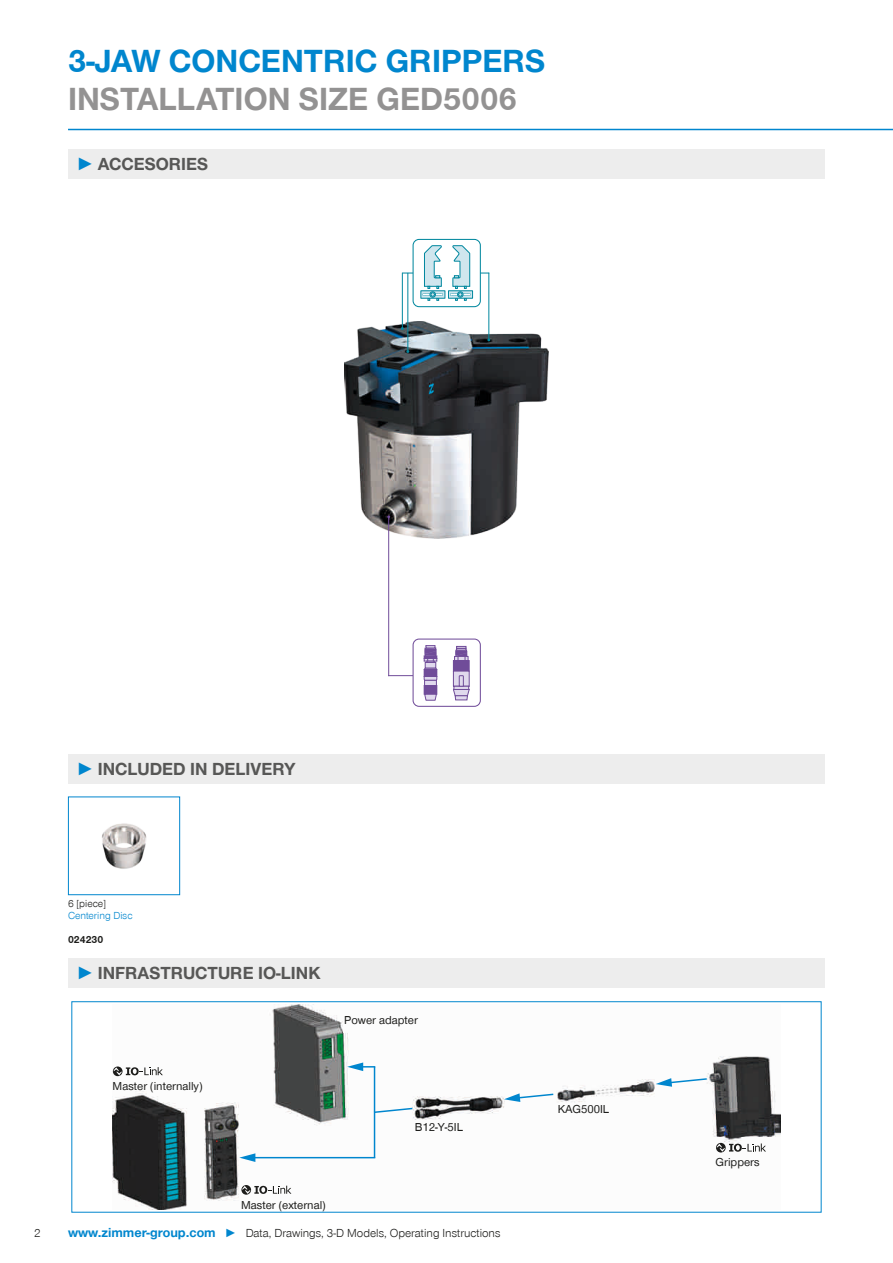
<style>
.page{position:relative;width:893px;height:1263px;background:#fff}
.page>*{position:absolute;margin:0;border:0;box-sizing:border-box;transform-origin:0 0}
.CB_AF_Headline_22_25{font:700 33px/37.5px "Zimmer Group Sans Global";color:#0086ce}
.t1{font:700 18px "Zimmer Group Sans Global";color:#575756}
.CB_AF_Seitenzahl_lin{font:300 12px "Zimmer Group Sans Global";color:#1d1d1b}
.t2{font:11.85px "Zimmer Group Sans Global";color:#1d1d1b}
.CB_AF_Beschreibungst{font:300 10.5px "Zimmer Group Sans Global";color:#0086ce}
.CB_AF_Text_7{font:300 10.5px "Zimmer Group Sans Global";color:#1d1d1b}
.CB_AF_Beschreibungst-2{font:700 10.5px "Zimmer Group Sans Global";color:#1d1d1b}
.s1{color:#939292}
.s2{font-family:"Zimmer Group Sans";color:#0086ce}
.s3{font-weight:700;font-size:13.5px;color:#0086ce}
.s4{color:#0086ce}
</style>
<div class="page">
<img style="left:344px;top:321px;width:205px;height:217px">
<hr style="left:402px;top:273px;width:87px;height:1px;background:#00879e">
<hr style="left:407px;top:273px;width:1px;height:79px;background:#00879e">
<hr style="left:488px;top:273px;width:1px;height:67px;background:#00879e">
<hr style="left:388px;top:517px;width:1px;height:159px;background:#704c99">
<hr style="left:402px;top:273px;width:1px;height:56px;background:#00879e">
<svg style="left:389px;top:675px;width:24px;height:1px"></svg>
<div style="left:413px;top:638px;width:68px;height:69px;border:1px solid #704c99;border-radius:6px"></div>
<div style="left:454px;top:656px;width:14px;height:5px;border:1px solid #704c99"></div>
<div style="left:453px;top:661px;width:16px;height:10px;background:#704c99"></div>
<div style="left:453px;top:660px;width:16px;height:11px;border:1px solid #704c99"></div>
<div style="left:453px;top:671px;width:16px;height:15px;background:#e0d9ed"></div>
<div style="left:453px;top:671px;width:16px;height:15px;border:1px solid #704c99"></div>
<svg style="left:453px;top:675px;width:17px;height:25px"></svg>
<div style="left:424px;top:669px;width:13px;height:7px;background:#704c99"></div>
<div style="left:425px;top:680px;width:11px;height:5px;background:#e0d9ed"></div>
<div style="left:424px;top:680px;width:13px;height:6px;border:1px solid #704c99"></div>
<div style="left:424px;top:685px;width:13px;height:9px;background:#704c99"></div>
<svg style="left:424px;top:676px;width:13px;height:4px"></svg>
<svg style="left:424px;top:694px;width:13px;height:6px"></svg>
<svg style="left:424px;top:645px;width:13px;height:24px"></svg>
<svg style="left:456px;top:646px;width:11px;height:14px"></svg>
<div style="left:413px;top:239px;width:67px;height:68px;background:#fff;border-radius:6px"></div>
<div style="left:413px;top:239px;width:68px;height:68px;border:1px solid #00879e;border-radius:6px"></div>
<div style="left:421px;top:291px;width:24px;height:7px;border:1px solid #00879e"></div>
<svg style="left:422px;top:245px;width:21px;height:55px"></svg>
<div style="left:448px;top:291px;width:25px;height:7px;border:1px solid #00879e"></div>
<svg style="left:450px;top:245px;width:21px;height:55px"></svg>
<hr style="left:68px;top:129px;width:825px;height:1px;background:#0086ce">
<div style="left:68px;top:149px;width:757px;height:30px;background:#ededed"></div>
<div style="left:68px;top:754px;width:757px;height:30px;background:#ededed"></div>
<svg style="left:68px;top:796px;width:112px;height:99px"></svg>
<div style="left:68px;top:958px;width:757px;height:30px;background:#ededed"></div>
<svg style="left:71px;top:1001px;width:751px;height:212px"></svg>
<p class="CB_AF_Headline_22_25" style="left:68px;top:42px;width:479px">3-JAW CONCENTRIC GRIPPERS<br><span class="s1">INSTALLATION SIZE GED5006</span></p>
<p class="t1" style="left:77px;top:153px;width:133px"><span class="s2">►</span> ACCESORIES</p>
<p class="t1" style="left:77px;top:758px;width:220px"><span class="s2">►</span> INCLUDED IN DELIVERY</p>
<p class="CB_AF_Seitenzahl_lin" style="left:34px;top:1226px;width:8px">2</p>
<p class="CB_AF_Text_7" style="left:68px;top:897px;width:40px">6 [piece]</p>
<p class="CB_AF_Beschreibungst" style="left:68px;top:909px;width:66px">Centering Disc</p>
<p class="CB_AF_Beschreibungst-2" style="left:68px;top:933px;width:37px">024230</p>
<p class="t1" style="left:77px;top:963px;width:245px"><span class="s2">►</span> INFRASTRUCTURE IO-LINK</p>
<p class="t2" style="left:113px;top:1079px;width:91px">Master (internally)</p>
<p class="t2" style="left:344px;top:1013px;width:75px">Power adapter</p>
<p class="t2" style="left:415px;top:1120px;width:50px">B12-Y-5IL</p>
<p class="t2" style="left:241px;top:1197px;width:86px">Master (external)</p>
<p class="CB_AF_Seitenzahl_lin" style="left:68px;top:1226px;width:434px"><span class="s3">www.zimmer-group.com</span> <span class="s4">►</span> Data, Drawings, 3-D Models, Operating Instructions</p>
<p class="t2" style="left:558px;top:1102px;width:53px">KAG500IL</p>
<p class="t2" style="left:716px;top:1155px;width:45px">Grippers</p>
</div>
